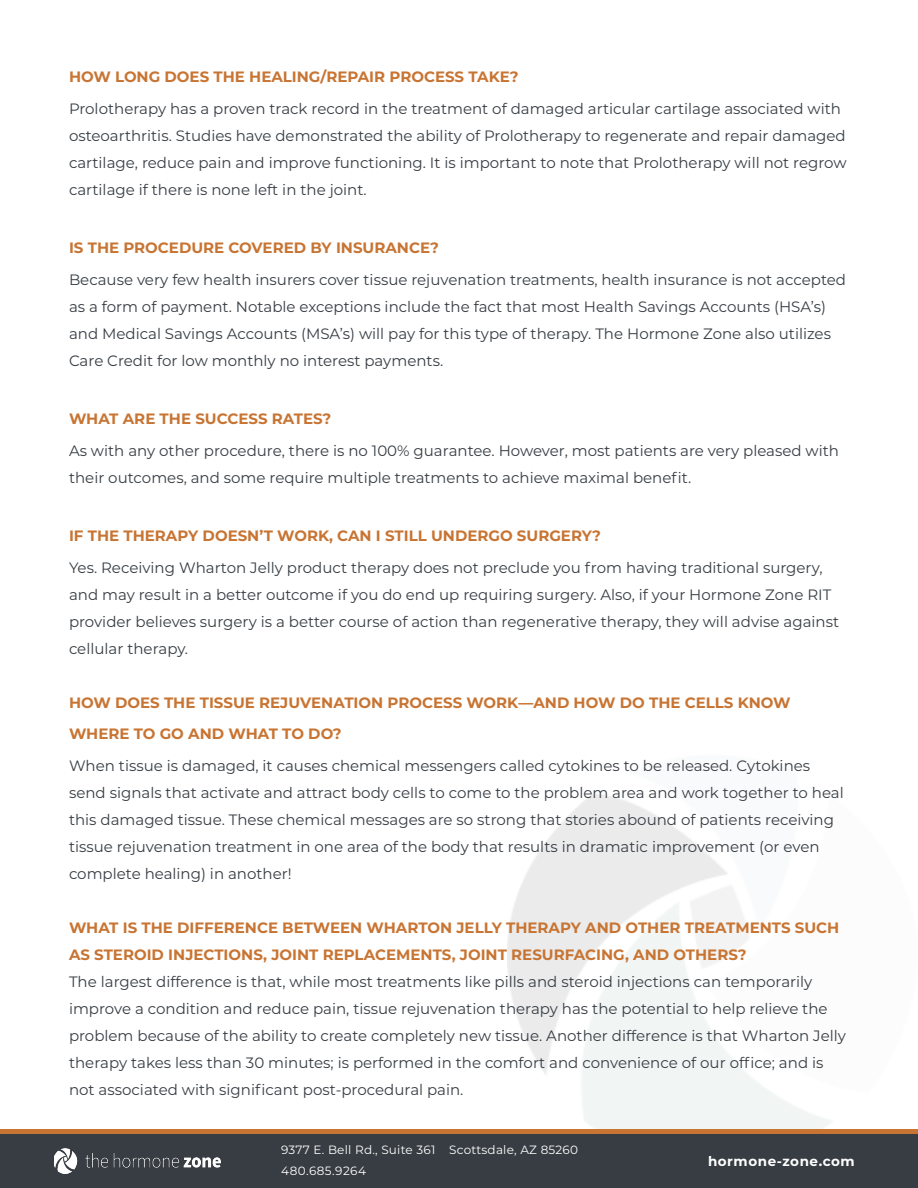
<style>
.page{position:relative;width:918px;height:1188px;background:#fff}
.page>*{position:absolute;margin:0;border:0;box-sizing:border-box;transform-origin:0 0}
.t1{font:15px/27px "Montserrat";color:#373d43}
.t2{font:700 15px/31.5px "Montserrat";color:#c87432}
.t3{font:700 13.5px "Montserrat";letter-spacing:.04em;color:#fff}
.t4{font:12px/20.4px "Montserrat";letter-spacing:.02em;color:#fff}
</style>
<div class="page">
<img style="left:507px;top:794px;width:411px;height:336px">
<div style="left:0;top:1134px;width:918px;height:54px;background:#373d43"></div>
<hr style="left:0;top:1130px;width:918px;height:4px;background:#c87432">
<img style="left:54px;top:1149px;width:166px;height:24px">
<p class="t2" style="left:69px;top:60px;width:451px">HOW LONG DOES THE HEALING/REPAIR PROCESS TAKE?</p>
<p class="t1" style="left:69px;top:94px;width:779px">Prolotherapy has a proven track record in the treatment of damaged articular cartilage associated with osteoarthritis. Studies have demonstrated the ability of Prolotherapy to regenerate and repair damaged cartilage, reduce pain and improve functioning. It is important to note that Prolotherapy will not regrow cartilage if there is none left in the joint.</p>
<p class="t2" style="left:69px;top:231px;width:371px">IS THE PROCEDURE COVERED BY INSURANCE?</p>
<p class="t1" style="left:69px;top:265px;width:779px">Because very few health insurers cover tissue rejuvenation treatments, health insurance is not accepted as a form of payment. Notable exceptions include the fact that most Health Savings Accounts (HSA’s) and Medical Savings Accounts (MSA’s) will pay for this type of therapy. The Hormone Zone also utilizes Care Credit for low monthly no interest payments.</p>
<p class="t2" style="left:69px;top:402px;width:264px">WHAT ARE THE SUCCESS RATES?</p>
<p class="t1" style="left:69px;top:436px;width:772px">As with any other procedure, there is no 100% guarantee. However, most patients are very pleased with their outcomes, and some require multiple treatments to achieve maximal benefit.</p>
<p class="t2" style="left:69px;top:519px;width:533px">IF THE THERAPY DOESN’T WORK, CAN I STILL UNDERGO SURGERY?</p>
<p class="t1" style="left:69px;top:553px;width:772px">Yes. Receiving Wharton Jelly product therapy does not preclude you from having traditional surgery, and may result in a better outcome if you do end up requiring surgery. Also, if your Hormone Zone RIT provider believes surgery is a better course of action than regenerative therapy, they will advise against cellular therapy.</p>
<p class="t2" style="left:69px;top:686px;width:723px">HOW DOES THE TISSUE REJUVENATION PROCESS WORK—AND HOW DO THE CELLS KNOW<br>WHERE TO GO AND WHAT TO DO?</p>
<p class="t1" style="left:69px;top:751px;width:776px">When tissue is damaged, it causes chemical messengers called cytokines to be released. Cytokines send signals that activate and attract body cells to come to the problem area and work together to heal this damaged tissue. These chemical messages are so strong that stories abound of patients receiving tissue rejuvenation treatment in one area of the body that results in dramatic improvement (or even complete healing) in another!</p>
<p class="t2" style="left:69px;top:913px;width:772px;line-height:27px">WHAT IS THE DIFFERENCE BETWEEN WHARTON JELLY THERAPY AND OTHER TREATMENTS SUCH<br>AS STEROID INJECTIONS, JOINT REPLACEMENTS, JOINT RESURFACING, AND OTHERS?</p>
<p class="t1" style="left:69px;top:967px;width:778px">The largest difference is that, while most treatments like pills and steroid injections can temporarily improve a condition and reduce pain, tissue rejuvenation therapy has the potential to help relieve the problem because of the ability to create completely new tissue. Another difference is that Wharton Jelly therapy takes less than 30 minutes; is performed in the comfort and convenience of our office; and is not associated with significant post-procedural pain.</p>
<p class="t4" style="left:281px;top:1140px;width:298px">9377 E. Bell Rd., Suite 361 Scottsdale, AZ 85260<br>480.685.9264</p>
<p class="t3" style="left:708px;top:1151px;width:148px">hormone-zone.com</p>
</div>
